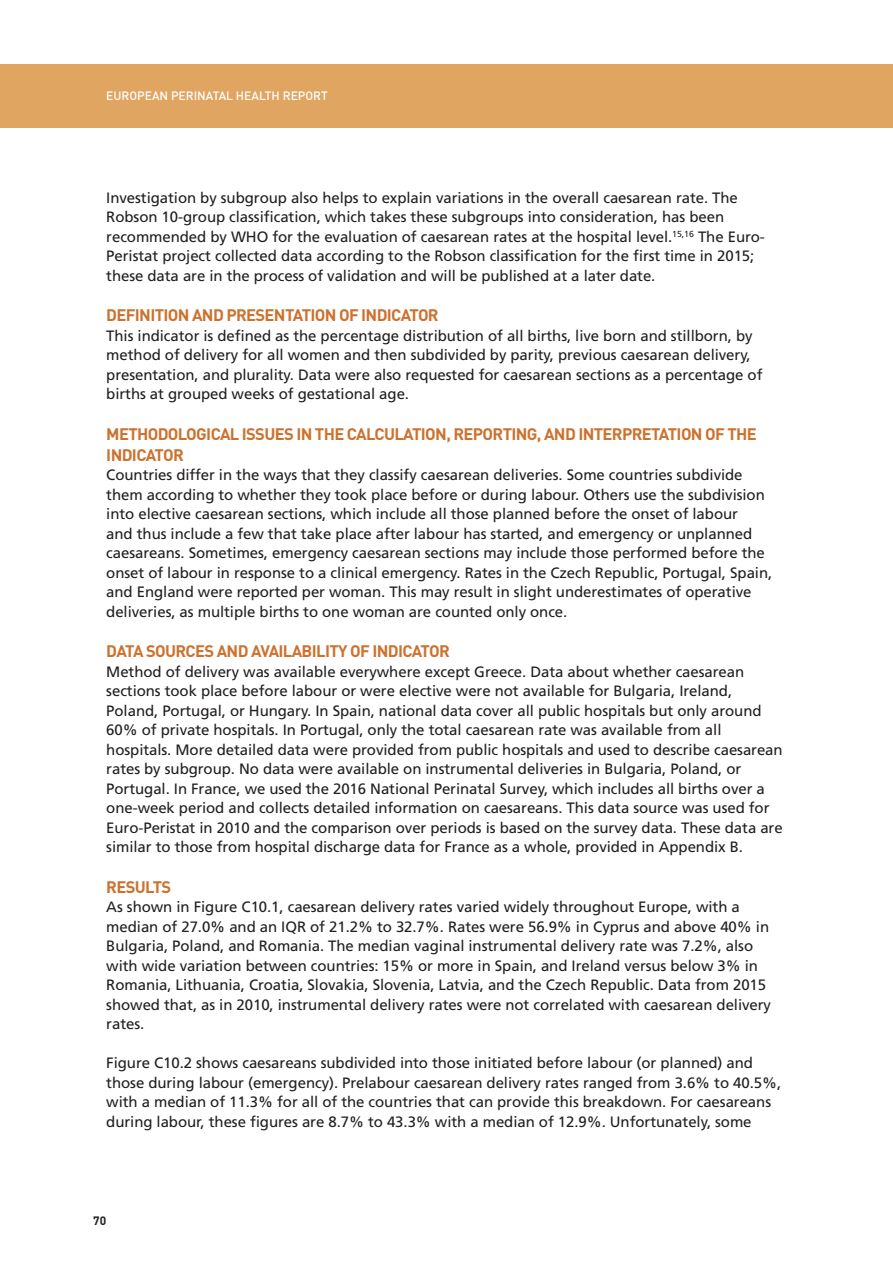
<style>
.page{position:relative;width:893px;height:1263px;background:#fff}
.page>*{position:absolute;margin:0;border:0;box-sizing:border-box;transform-origin:0 0}
.Header_1_1_1{font:700 16.5px/21px "DIN";letter-spacing:-.04em;color:#cc722e}
.Body{font:15px/19.5px "Frutiger";letter-spacing:-.005em;color:#231f20}
.t1{font:500 12px "DIN";color:#fff}
.t2{font:700 12px "DIN";color:#231f20}
</style>
<div class="page">
<div style="left:0;top:64px;width:893px;height:64px;background:#dfa561"></div>
<p class="t1" style="left:106px;top:88px;width:223px">EUROPEAN PERINATAL HEALTH REPORT</p>
<p class="Body" style="left:106px;top:188px;width:660px">Investigation by subgroup also helps to explain variations in the overall caesarean rate. The Robson 10-group classification, which takes these subgroups into consideration, has been recommended by WHO for the evaluation of caesarean rates at the hospital level.<sup>15,16</sup> The Euro-Peristat project collected data according to the Robson classification for the first time in 2015; these data are in the process of validation and will be published at a later date.</p>
<p class="Header_1_1_1" style="left:106px;top:304px;width:334px">DEFINITION AND PRESENTATION OF INDICATOR</p>
<p class="Body" style="left:106px;top:326px;width:658px">This indicator is defined as the percentage distribution of all births, live born and stillborn, by method of delivery for all women and then subdivided by parity, previous caesarean delivery, presentation, and plurality. Data were also requested for caesarean sections as a percentage of births at grouped weeks of gestational age.</p>
<p class="Header_1_1_1" style="left:106px;top:422px;width:652px">METHODOLOGICAL ISSUES IN THE CALCULATION, REPORTING, AND INTERPRETATION OF THE<br>INDICATOR</p>
<p class="Body" style="left:106px;top:465px;width:667px">Countries differ in the ways that they classify caesarean deliveries. Some countries subdivide them according to whether they took place before or during labour. Others use the subdivision into elective caesarean sections, which include all those planned before the onset of labour<br>and thus include a few that take place after labour has started, and emergency or unplanned caesareans. Sometimes, emergency caesarean sections may include those performed before the onset of labour in response to a clinical emergency. Rates in the Czech Republic, Portugal, Spain, and England were reported per woman. This may result in slight underestimates of operative deliveries, as multiple births to one woman are counted only once.</p>
<p class="Header_1_1_1" style="left:106px;top:640px;width:345px">DATA SOURCES AND AVAILABILITY OF INDICATOR</p>
<p class="Body" style="left:106px;top:662px;width:678px">Method of delivery was available everywhere except Greece. Data about whether caesarean sections took place before labour or were elective were not available for Bulgaria, Ireland, Poland, Portugal, or Hungary. In Spain, national data cover all public hospitals but only around 60% of private hospitals. In Portugal, only the total caesarean rate was available from all hospitals. More detailed data were provided from public hospitals and used to describe caesarean rates by subgroup. No data were available on instrumental deliveries in Bulgaria, Poland, or Portugal. In France, we used the 2016 National Perinatal Survey, which includes all births over a one-week period and collects detailed information on caesareans. This data source was used for Euro-Peristat in 2010 and the comparison over periods is based on the survey data. These data are similar to those from hospital discharge data for France as a whole, provided in Appendix B.</p>
<p class="Header_1_1_1" style="left:106px;top:875px;width:66px">RESULTS</p>
<p class="Body" style="left:106px;top:897px;width:666px">As shown in Figure C10.1, caesarean delivery rates varied widely throughout Europe, with a median of 27.0% and an IQR of 21.2% to 32.7%. Rates were 56.9% in Cyprus and above 40% in Bulgaria, Poland, and Romania. The median vaginal instrumental delivery rate was 7.2%, also with wide variation between countries: 15% or more in Spain, and Ireland versus below 3% in Romania, Lithuania, Croatia, Slovakia, Slovenia, Latvia, and the Czech Republic. Data from 2015 showed that, as in 2010, instrumental delivery rates were not correlated with caesarean delivery rates.</p>
<p class="Body" style="left:106px;top:1053px;width:676px">Figure C10.2 shows caesareans subdivided into those initiated before labour (or planned) and those during labour (emergency). Prelabour caesarean delivery rates ranged from 3.6% to 40.5%, with a median of 11.3% for all of the countries that can provide this breakdown. For caesareans during labour, these figures are 8.7% to 43.3% with a median of 12.9%. Unfortunately, some</p>
<p class="t2" style="left:93px;top:1213px;width:15px">70</p>
</div>
